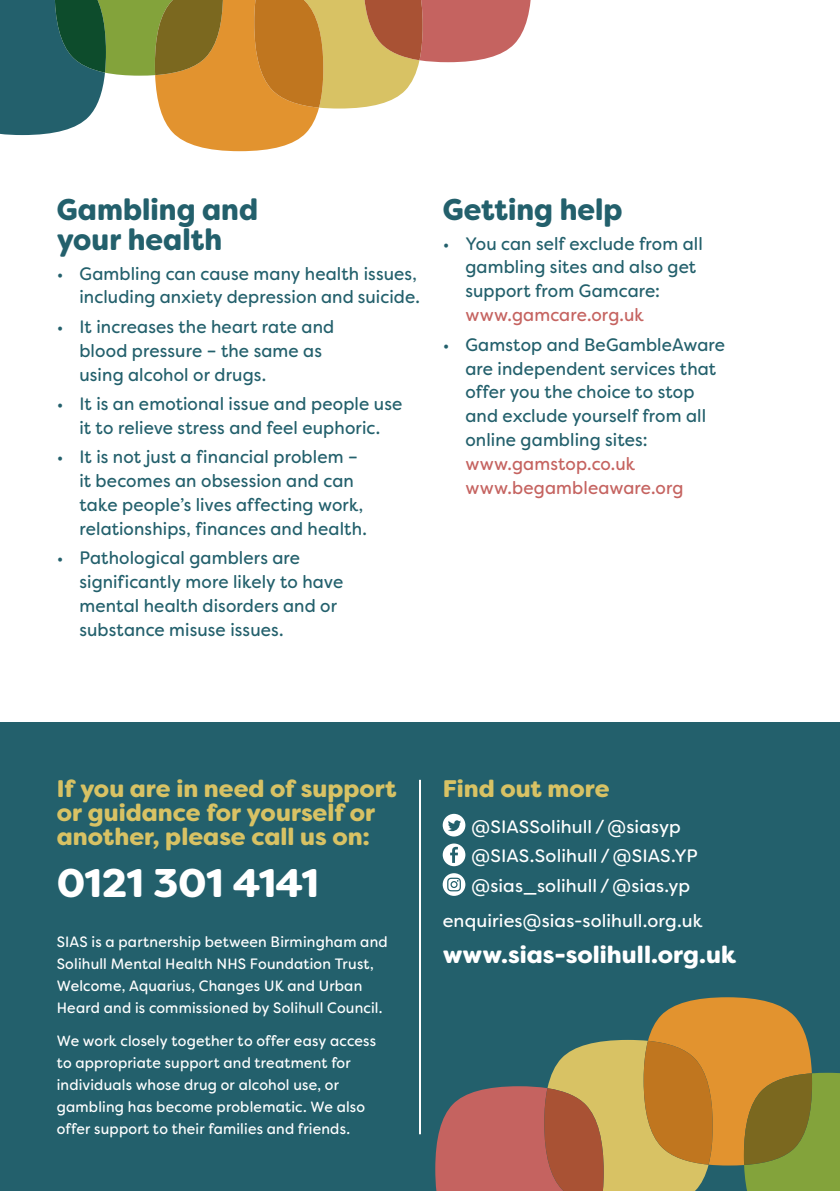
<style>
.page{position:relative;width:840px;height:1191px;background:#fff}
.page>*{position:absolute;margin:0;border:0;box-sizing:border-box;transform-origin:0 0}
.Heading_2{font:900 40px "Filson Soft";letter-spacing:-.015em;color:#fff}
.Heading_3{font:900 30px/30px "Filson Soft";color:#23606c;scale:.95 1}
.Heading_4{font:900 24px/24px "Filson Soft";color:#d8c264}
.Heading_4-2{font:900 24px "Filson Soft";color:#fff}
.t1{font:18px/23.8px "Filson Soft";letter-spacing:.005em;color:#23606c;scale:.95 1}
.Body{font:18px "Filson Soft";letter-spacing:.005em;color:#fff}
.Body-2{font:18px "Filson Soft";letter-spacing:.01em;color:#c56360;scale:.95 1}
.Body-3{font:15px/22px "Filson Soft";letter-spacing:.015em;color:#fff;scale:.95 1}
.s1{font-style:inherit}
</style>
<div class="page">
<div style="left:0;top:722px;width:839px;height:469px;background:#23606c"></div>
<svg style="left:435px;top:997px;width:404px;height:194px"></svg>
<div style="left:442px;top:814px;width:23px;height:22px;background:#fff;border-radius:50%"></div>
<svg style="left:448px;top:820px;width:13px;height:11px"></svg>
<div style="left:442px;top:843px;width:23px;height:23px;background:#fff;border-radius:50%"></div>
<svg style="left:450px;top:847px;width:7px;height:16px"></svg>
<svg style="left:442px;top:873px;width:23px;height:23px"></svg>
<svg style="left:447px;top:877px;width:13px;height:14px"></svg>
<hr style="left:419px;top:780px;width:2px;height:354px;background:#fff">
<svg style="left:0;top:0;width:531px;height:151px"></svg>
<p class="Heading_3" style="left:57px;top:195px;width:213px">Gambling and your health</p>
<p class="t1" style="left:57px;top:261px;width:383px;text-align:right"><span class="s1">•</span> Gambling can cause many health issues, including anxiety depression and suicide.</p>
<p class="t1" style="left:79px;top:315px;width:269px;text-indent:-23px"><span class="s1">•</span> It increases the heart rate and blood pressure – the same as using alcohol or drugs.</p>
<p class="t1" style="left:57px;top:392px;width:365px;text-align:center"><span class="s1">•</span> It is an emotional issue and people use it to relieve stress and feel euphoric.</p>
<p class="t1" style="left:79px;top:445px;width:304px;text-indent:-23px"><span class="s1">•</span> It is not just a financial problem – it becomes an obsession and can take people’s lives affecting work, relationships, finances and health.</p>
<p class="t1" style="left:79px;top:546px;width:279px;text-indent:-23px"><span class="s1">•</span> Pathological gamblers are significantly more likely to have mental health disorders and or substance misuse issues.</p>
<p class="Heading_3" style="left:442px;top:195px;width:191px">Getting help</p>
<p class="t1" style="left:465px;top:231px;width:251px;text-indent:-23px"><span class="s1">•</span> You can self exclude from all gambling sites and also get support from Gamcare:</p>
<p class="Body-2" style="left:465px;top:303px;width:189px">www.gamcare.org.uk</p>
<p class="t1" style="left:465px;top:332px;width:275px;text-indent:-23px"><span class="s1">•</span> Gamstop and BeGambleAware are independent services that offer you the choice to stop and exclude yourself from all online gambling sites:</p>
<p class="Body-2" style="left:465px;top:452px;width:180px">www.gamstop.co.uk</p>
<p class="Body-2" style="left:465px;top:476px;width:231px">www.begambleaware.org</p>
<p class="Heading_4" style="left:57px;top:777px;width:341px">If you are in need of support or guidance for yourself or another, please call us on:</p>
<p class="Heading_2" style="left:57px;top:856px;width:263px">0121 301 4141</p>
<p class="Body-3" style="left:57px;top:930px;width:350px">SIAS is a partnership between Birmingham and Solihull Mental Health NHS Foundation Trust, Welcome, Aquarius, Changes UK and Urban Heard and is commissioned by Solihull Council.</p>
<p class="Body-3" style="left:57px;top:1030px;width:337px">We work closely together to offer easy access to appropriate support and treatment for individuals whose drug or alcohol use, or gambling has become problematic. We also offer support to their families and friends.</p>
<p class="Heading_4" style="left:442px;top:777px;width:168px">Find out more</p>
<p class="Body" style="left:471px;top:814px;width:210px">@SIASSolihull / @siasyp</p>
<p class="Body" style="left:471px;top:844px;width:228px">@SIAS.Solihull / @SIAS.YP</p>
<p class="Body" style="left:471px;top:874px;width:220px">@sias_solihull / @sias.yp</p>
<p class="Body" style="left:442px;top:909px;width:261px">enquiries@sias-solihull.org.uk</p>
<p class="Heading_4-2" style="left:442px;top:938px;width:295px">www.sias-solihull.org.uk</p>
</div>
